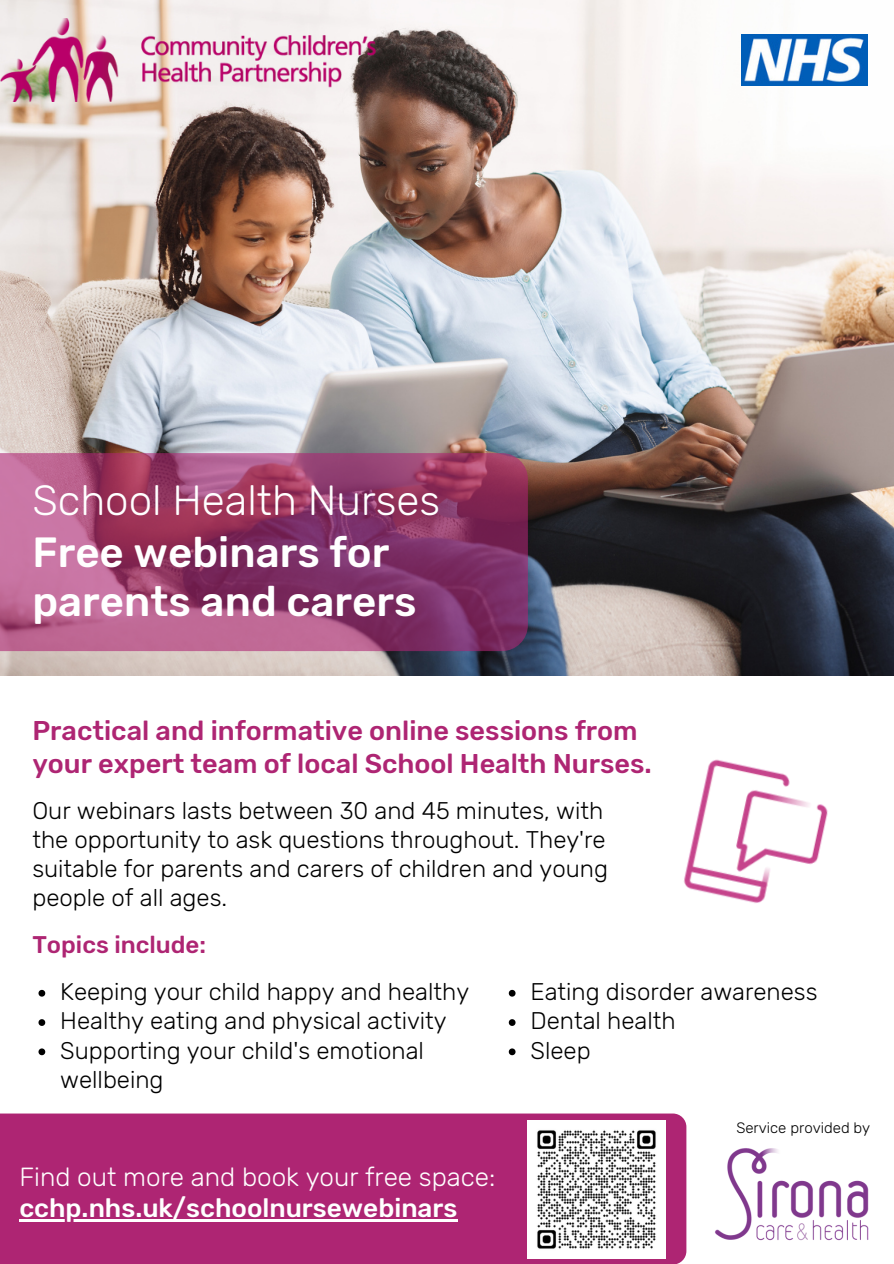
<style>
.page{position:relative;width:894px;height:1264px;background:#fff}
.page>*{position:absolute;margin:0;border:0;box-sizing:border-box;transform-origin:0 0}
.t1{font:500 42px/48.4px "Rubik";color:#fff}
.t2{font:300 42px "Rubik";color:#fff}
.t3{font:500 27px/32.7px "Rubik";color:#ae2573}
.t4{font:300 26.1px "Rubik";color:#fff}
.t5{font:500 26.1px "Rubik";color:#fff}
.t6{font:300 24px/29.2px "Rubik";color:#000}
.t7{font:500 24px "Rubik";color:#ae2573}
.t8{font:300 15px "Rubik";color:#000}
</style>
<div class="page">
<img style="left:0;top:0;width:893px;height:676px">
<img style="left:0;top:18px;width:375px;height:84px">
<img style="left:741px;top:35px;width:126px;height:50px">
<img style="left:715px;top:1148px;width:154px;height:93px">
<div style="left:0;top:1113px;width:686px;height:150px;background:#ae2573"></div>
<svg style="left:0;top:453px;width:527px;height:198px"></svg>
<img style="left:683px;top:759px;width:145px;height:144px">
<img style="left:527px;top:1120px;width:138px;height:137px">
<hr style="left:19px;top:1219px;width:438px;height:2px;background:#fff">
<svg style="left:38px;top:989px;width:7px;height:7px"></svg>
<svg style="left:38px;top:1019px;width:7px;height:6px"></svg>
<svg style="left:38px;top:1048px;width:7px;height:7px"></svg>
<svg style="left:508px;top:989px;width:7px;height:7px"></svg>
<svg style="left:508px;top:1019px;width:7px;height:6px"></svg>
<svg style="left:508px;top:1048px;width:7px;height:7px"></svg>
<h1 class="t2" style="left:32px;top:476px;width:409px">School Health Nurses</h1>
<h1 class="t1" style="left:32px;top:528px;width:385px">Free webinars for parents and carers</h1>
<p class="t3" style="left:32px;top:714px;width:620px">Practical and informative online sessions from your expert team of local School Health Nurses.</p>
<p class="t6" style="left:32px;top:795px;width:577px">Our webinars lasts between 30 and 45 minutes, with the opportunity to ask questions throughout. They're suitable for parents and carers of children and young people of all ages.</p>
<p class="t7" style="left:32px;top:930px;width:175px">Topics include:</p>
<p class="t6" style="left:60px;top:977px;width:410px">Keeping your child happy and healthy<br>Healthy eating and physical activity<br>Supporting your child's emotional wellbeing</p>
<p class="t6" style="left:530px;top:977px;width:288px">Eating disorder awareness<br>Dental health<br>Sleep</p>
<p class="t4" style="left:19px;top:1161px;width:477px">Find out more and book your free space:</p>
<p class="t5" style="left:19px;top:1192px;width:439px">cchp.nhs.uk/schoolnursewebinars</p>
<p class="t8" style="left:736px;top:1119px;width:135px">Service provided by</p>
</div>
